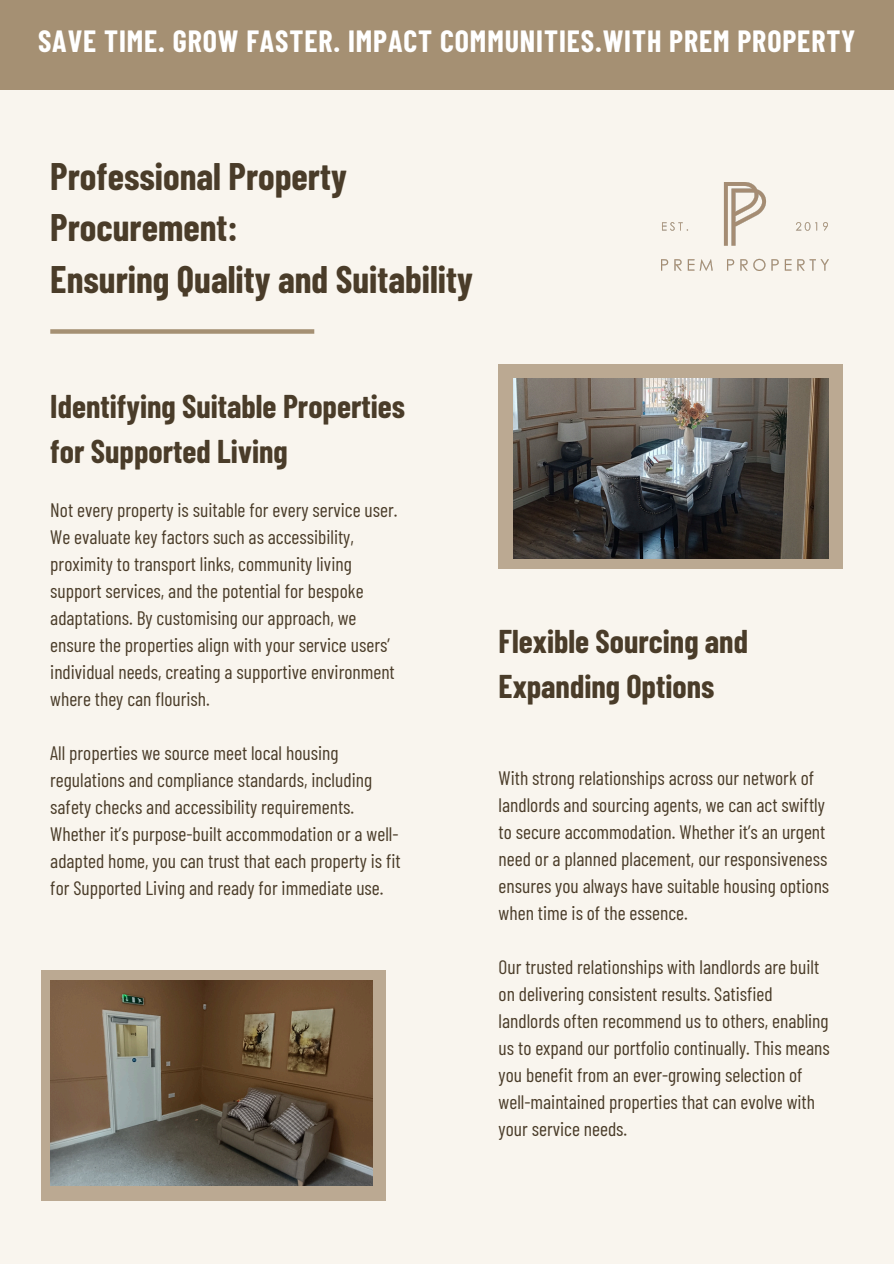
<style>
.page{position:relative;width:894px;height:1264px;background:#fff}
.page>*{position:absolute;margin:0;border:0;box-sizing:border-box;transform-origin:0 0}
.t1{font:700 37.5px/51.8px "Barlow Condensed";color:#4a3c29}
.t2{font:700 32.1px/45px "Barlow Condensed";color:#4a3c29}
.t3{font:700 30px "Barlow Condensed";letter-spacing:.03em;color:#fff}
.t4{font:19.5px/27px "Barlow Condensed";color:#4a3c29}
</style>
<div class="page">
<div style="left:0;top:0;width:893px;height:1263px;background:#f9f5ee"></div>
<div style="left:50px;top:329px;width:264px;height:5px;background:#a59073"></div>
<div style="left:41px;top:969px;width:344px;height:231px;background:#bba992"></div>
<img style="left:50px;top:980px;width:322px;height:205px">
<div style="left:498px;top:364px;width:344px;height:204px;background:#bba992"></div>
<img style="left:513px;top:378px;width:315px;height:180px">
<div style="left:0;top:0;width:893px;height:89px;background:#a59073"></div>
<img style="left:661px;top:183px;width:167px;height:87px">
<p class="t3" style="left:38px;top:22px;width:818px">SAVE TIME. GROW FASTER. IMPACT COMMUNITIES.WITH PREM PROPERTY</p>
<h2 class="t1" style="left:50px;top:149px;width:424px">Professional Property<br>Procurement:<br>Ensuring Quality and Suitability</h2>
<h1 class="t2" style="left:50px;top:383px;width:356px">Identifying Suitable Properties for Supported Living</h1>
<p class="t4" style="left:50px;top:495px;width:348px">Not every property is suitable for every service user.<br>We evaluate key factors such as accessibility, proximity to transport links, community living support services, and the potential for bespoke adaptations. By customising our approach, we ensure the properties align with your service users’ individual needs, creating a supportive environment where they can flourish.</p>
<p class="t4" style="left:50px;top:738px;width:352px">All properties we source meet local housing regulations and compliance standards, including safety checks and accessibility requirements.<br>Whether it’s purpose-built accommodation or a well&shy;adapted home, you can trust that each property is fit for Supported Living and ready for immediate use.</p>
<p class="t2" style="left:498px;top:617px;width:251px">Flexible Sourcing and<br>Expanding Options</p>
<h3 class="t4" style="left:498px;top:763px;width:332px">With strong relationships across our network of landlords and sourcing agents, we can act swiftly to secure accommodation. Whether it’s an urgent need or a planned placement, our responsiveness ensures you always have suitable housing options when time is of the essence.</h3>
<p class="t4" style="left:498px;top:952px;width:332px">Our trusted relationships with landlords are built on delivering consistent results. Satisfied landlords often recommend us to others, enabling us to expand our portfolio continually. This means you benefit from an ever-growing selection of well-maintained properties that can evolve with your service needs.</p>
</div>
